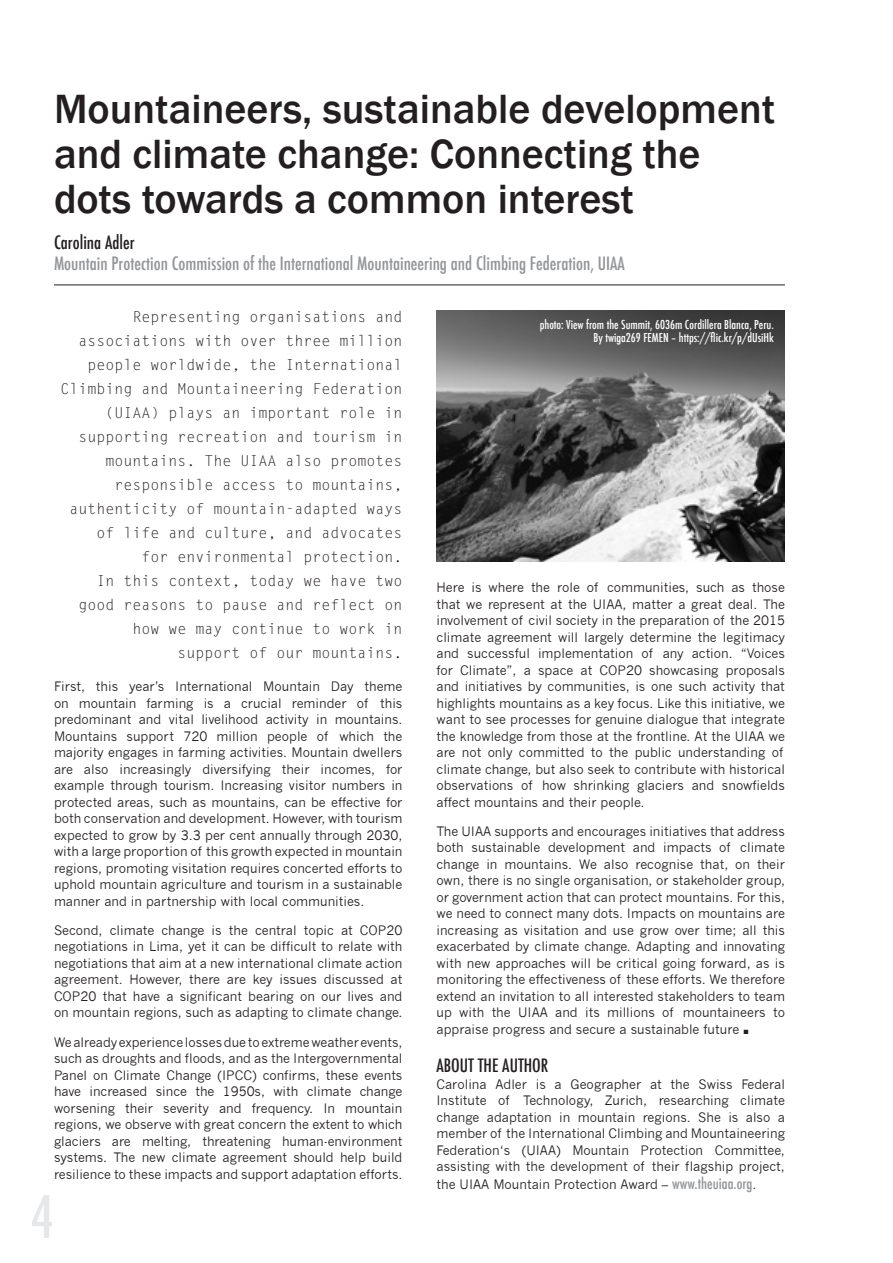
<style>
.page{position:relative;width:893px;height:1263px;background:#fff}
.page>*{position:absolute;margin:0;border:0;box-sizing:border-box;transform-origin:0 0}
.t1{font:500 condensed 57px "Futura";color:#e6e7e9}
.Body_text{font:45px "News Gothic";color:#231f20}
.HEADING{font:500 42px/45px "Franklin Gothic";color:#231f20}
.AUTHOR_-_company{font:500 condensed 18px "Futura";color:#939598}
.MORE_INFO{font:500 condensed 18px "Futura";color:#231f20}
.AUTHOR_-_name{font:500 condensed 18px "Futura";color:#231f20}
.INTRO_paragraph{font:15px/24px "Letter Gothic Std";color:#231f20;text-align:right}
.Body_text-2{font:12.75px/16.5px "News Gothic";color:#231f20;text-align:justify}
.PHOTO_CAPTION_white{font:500 condensed 12px/13.5px "Futura";color:#fff;text-align:right}
.s1{font-family:"Futura";font-weight:500;font-stretch:condensed;font-size:15px;color:#939598}
</style>
<div class="page">
<hr style="left:54px;top:285px;width:731px;height:1px;background:#231f20">
<img style="left:436px;top:310px;width:349px;height:251px">
<p class="HEADING" style="left:54px;top:87px;width:723px">Mountaineers, sustainable development and climate change: Connecting the dots towards a common interest</p>
<p class="AUTHOR_-_name" style="left:54px;top:231px;width:82px">Carolina Adler</p>
<p class="AUTHOR_-_company" style="left:54px;top:252px;width:572px">Mountain Protection Commission of the International Mountaineering and Climbing Federation, UIAA</p>
<p class="INTRO_paragraph" style="left:60px;top:305px;width:344px">Representing organisations and associations with over three million people worldwide, the International Climbing and Mountaineering Federation (UIAA) plays an important role in supporting recreation and tourism in mountains. The UIAA also promotes responsible access to mountains, authenticity of mountain-adapted ways of life and culture, and advocates<br>for environmental protection.<br>In this context, today we have two good reasons to pause and reflect on how we may continue to work in<br>support of our mountains.</p>
<p class="Body_text-2" style="left:54px;top:678px;width:350px">First, this year’s International Mountain Day theme on mountain farming is a crucial reminder of this predominant and vital livelihood activity in mountains.<br>Mountains support 720 million people of which the majority engages in farming activities. Mountain dwellers are also increasingly diversifying their incomes, for example through tourism. Increasing visitor numbers in protected areas, such as mountains, can be effective for both conservation and development. However, with tourism expected to grow by 3.3 per cent annually through 2030, with a large proportion of this growth expected in mountain regions, promoting visitation requires concerted efforts to uphold mountain agriculture and tourism in a sustainable manner and in partnership with local communities.</p>
<p class="Body_text-2" style="left:54px;top:922px;width:350px">Second, climate change is the central topic at COP20 negotiations in Lima, yet it can be difficult to relate with negotiations that aim at a new international climate action agreement. However, there are key issues discussed at COP20 that have a significant bearing on our lives and on mountain regions, such as adapting to climate change.</p>
<p class="Body_text-2" style="left:54px;top:1034px;width:350px">We already experience losses due to extreme weather events, such as droughts and floods, and as the Intergovernmental Panel on Climate Change (IPCC) confirms, these events have increased since the 1950s, with climate change worsening their severity and frequency. In mountain regions, we observe with great concern the extent to which glaciers are melting, threatening human-environment systems. The new climate agreement should help build resilience to these impacts and support adaptation efforts.</p>
<h1 class="t1" style="left:30px;top:1180px;width:25px">4</h1>
<p class="PHOTO_CAPTION_white" style="left:540px;top:318px;width:236px">photo: View from the Summit, 6036m Cordillera Blanca, Peru.<br>By twiga269 FEMEN – https://flic.kr/p/dUsiHk</p>
<p class="Body_text-2" style="left:436px;top:579px;width:350px;text-align:left">Here is where the role of communities, such as those that we represent at the UIAA, matter a great deal. The involvement of civil society in the preparation of the 2015 climate agreement will largely determine the legitimacy and successful implementation of any action. “Voices for Climate”, a space at COP20 showcasing proposals and initiatives by communities, is one such activity that highlights mountains as a key focus. Like this initiative, we want to see processes for genuine dialogue that integrate the knowledge from those at the frontline. At the UIAA we are not only committed to the public understanding of climate change, but also seek to contribute with historical observations of how shrinking glaciers and snowfields affect mountains and their people.</p>
<p class="Body_text-2" style="left:436px;top:823px;width:350px">The UIAA supports and encourages initiatives that address both sustainable development and impacts of climate change in mountains. We also recognise that, on their own, there is no single organisation, or stakeholder group, or government action that can protect mountains. For this, we need to connect many dots. Impacts on mountains are increasing as visitation and use grow over time; all this exacerbated by climate change. Adapting and innovating with new approaches will be critical going forward, as is monitoring the effectiveness of these efforts. We therefore extend an invitation to all interested stakeholders to team up with the UIAA and its millions of mountaineers to appraise progress and secure a sustainable future</p>
<p class="Body_text" style="left:739px;top:991px;width:16px">.</p>
<p class="MORE_INFO" style="left:436px;top:1054px;width:113px">ABOUT THE AUTHOR</p>
<p class="Body_text-2" style="left:436px;top:1076px;width:350px">Carolina Adler is a Geographer at the Swiss Federal Institute of Technology, Zurich, researching climate change adaptation in mountain regions. She is also a member of the International Climbing and Mountaineering Federation‘s (UIAA) Mountain Protection Committee, assisting with the development of their flagship project,</p>
<p class="Body_text-2" style="left:436px;top:1176px;width:321px">the UIAA Mountain Protection Award – <span class="s1">www.theuiaa.org</span>.</p>
</div>
